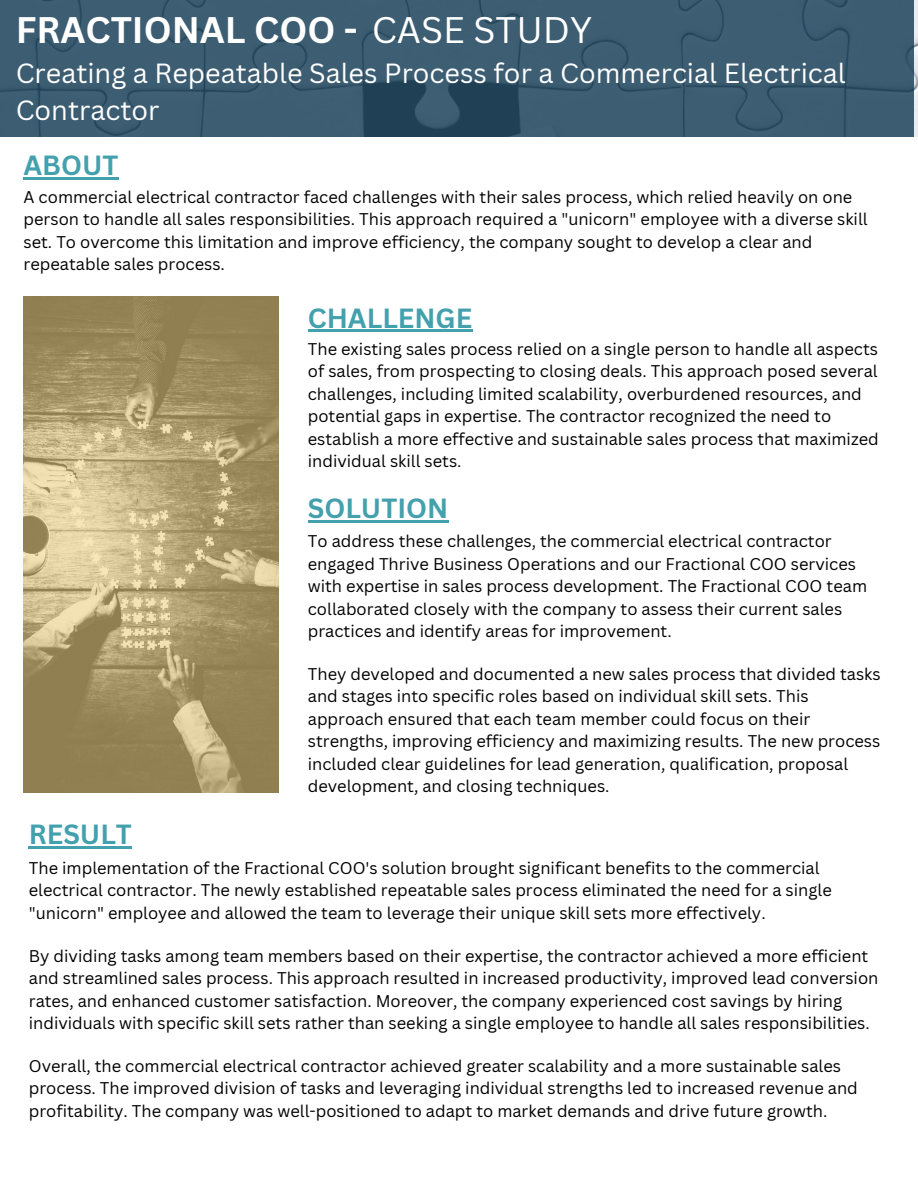
<style>
.page{position:relative;width:918px;height:1188px;background:#fff}
.page>*{position:absolute;margin:0;border:0;box-sizing:border-box;transform-origin:0 0}
.t1{font:700 36px "Canva Sans";color:#fff}
.t2{font:27px/37.2px "Canva Sans";color:#fff}
.t3{font:700 27px "Canva Sans";color:#43a0ad}
.t4{font:16.5px/22.5px "Canva Sans";color:#000}
.s1{font-weight:400}
</style>
<div class="page">
<hr style="left:24px;top:178px;width:95px;height:2px;background:#43a0ad">
<svg style="left:0;top:0;width:914px;height:137px;background:#3a5a6f"></svg>
<hr style="left:308px;top:330px;width:164px;height:2px;background:#43a0ad">
<hr style="left:308px;top:520px;width:140px;height:2px;background:#43a0ad">
<hr style="left:29px;top:847px;width:103px;height:2px;background:#43a0ad">
<svg style="left:24px;top:296px;width:255px;height:497px;background:#ab9b6c"></svg>
<p class="t1" style="left:16px;top:4px;width:578px">FRACTIONAL COO - <span class="s1">CASE STUDY</span></p>
<p class="t2" style="left:16px;top:54px;width:832px">Creating a Repeatable Sales Process for a Commercial Electrical<br>Contractor</p>
<p class="t3" style="left:24px;top:147px;width:96px">ABOUT</p>
<p class="t4" style="left:24px;top:185px;width:846px">A commercial electrical contractor faced challenges with their sales process, which relied heavily on one person to handle all sales responsibilities. This approach required a "unicorn" employee with a diverse skill set. To overcome this limitation and improve efficiency, the company sought to develop a clear and repeatable sales process.</p>
<p class="t3" style="left:308px;top:299px;width:166px">CHALLENGE</p>
<p class="t4" style="left:308px;top:337px;width:572px">The existing sales process relied on a single person to handle all aspects of sales, from prospecting to closing deals. This approach posed several challenges, including limited scalability, overburdened resources, and potential gaps in expertise. The contractor recognized the need to establish a more effective and sustainable sales process that maximized individual skill sets.</p>
<p class="t3" style="left:308px;top:489px;width:142px">SOLUTION</p>
<p class="t4" style="left:308px;top:530px;width:561px">To address these challenges, the commercial electrical contractor engaged Thrive Business Operations and our Fractional COO services with expertise in sales process development. The Fractional COO team collaborated closely with the company to assess their current sales practices and identify areas for improvement.</p>
<p class="t4" style="left:308px;top:662px;width:574px">They developed and documented a new sales process that divided tasks and stages into specific roles based on individual skill sets. This approach ensured that each team member could focus on their strengths, improving efficiency and maximizing results. The new process included clear guidelines for lead generation, qualification, proposal development, and closing techniques.</p>
<p class="t3" style="left:29px;top:816px;width:105px">RESULT</p>
<p class="t4" style="left:29px;top:856px;width:804px">The implementation of the Fractional COO's solution brought significant benefits to the commercial electrical contractor. The newly established repeatable sales process eliminated the need for a single "unicorn" employee and allowed the team to leverage their unique skill sets more effectively.</p>
<p class="t4" style="left:29px;top:944px;width:851px">By dividing tasks among team members based on their expertise, the contractor achieved a more efficient and streamlined sales process. This approach resulted in increased productivity, improved lead conversion rates, and enhanced customer satisfaction. Moreover, the company experienced cost savings by hiring individuals with specific skill sets rather than seeking a single employee to handle all sales responsibilities.</p>
<p class="t4" style="left:29px;top:1054px;width:831px">Overall, the commercial electrical contractor achieved greater scalability and a more sustainable sales process. The improved division of tasks and leveraging individual strengths led to increased revenue and profitability. The company was well-positioned to adapt to market demands and drive future growth.</p>
</div>
